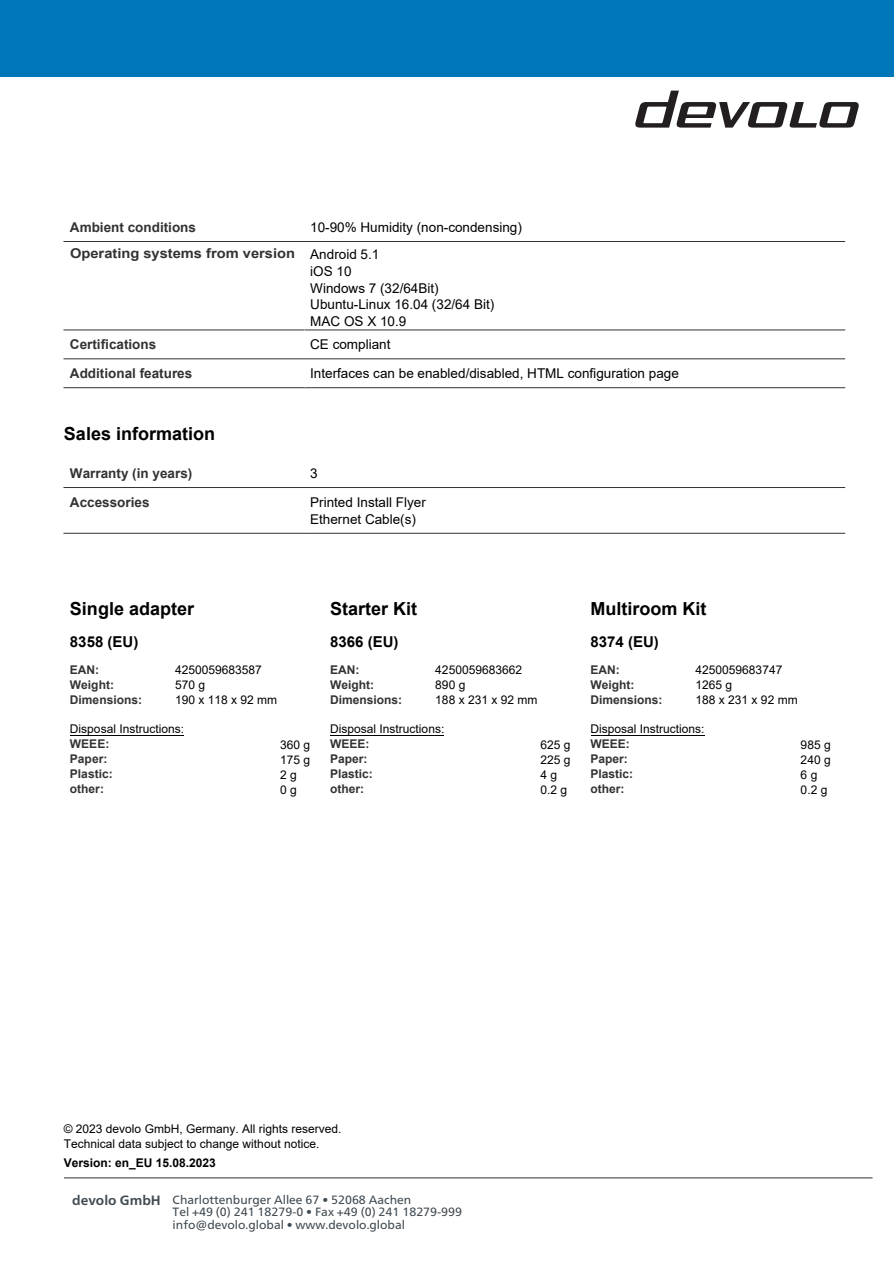
<style>
.page{position:relative;width:894px;height:1263px;background:#fff}
.page>*{position:absolute;margin:0;border:0;box-sizing:border-box;transform-origin:0 0}
.t1{font:700 18px "Arial";color:#000}
.t2{font:700 15px "Arial";color:#000}
.t3{font:13.5px/17.1px "Arial";color:#000}
.t4{font:700 13.5px "Arial";color:#333}
.t5{font:700 13.5px "Frutiger Neue LTW1 G";color:#404a51}
.t6{font:12px/15px "Arial";color:#000;text-align:justify}
.t7{font:700 12px/15px "Arial";color:#333}
.t8{font:12px/12.6px "Frutiger Neue LTW1 G";color:#404a51}
.t9{font:700 12px "Arial";color:#000}
.s1{font-weight:700;color:#333}
</style>
<div class="page">
<hr style="left:304px;top:533px;width:540px;height:1px;background:#333">
<hr style="left:64px;top:533px;width:240px;height:1px;background:#333">
<hr style="left:64px;top:487px;width:780px;height:1px;background:#333">
<hr style="left:304px;top:387px;width:540px;height:1px;background:#333">
<hr style="left:64px;top:387px;width:240px;height:1px;background:#333">
<hr style="left:64px;top:359px;width:780px;height:1px;background:#333">
<hr style="left:304px;top:330px;width:540px;height:1px;background:#333">
<hr style="left:64px;top:330px;width:240px;height:1px;background:#333">
<hr style="left:64px;top:241px;width:780px;height:1px;background:#333">
<hr style="left:70px;top:735px;width:114px;height:1px;background:#000">
<hr style="left:330px;top:735px;width:114px;height:1px;background:#000">
<hr style="left:590px;top:735px;width:114px;height:1px;background:#000">
<hr style="left:64px;top:1177px;width:808px;height:1px;background:#333">
<div style="left:0;top:0;width:893px;height:77px;background:#0076b8"></div>
<svg style="left:635px;top:91px;width:224px;height:37px"></svg>
<p class="t4" style="left:70px;top:222px;width:128px">Ambient conditions</p>
<p class="t3" style="left:310px;top:220px;width:213px">10-90% Humidity (non-condensing)</p>
<p class="t3" style="left:310px;top:246px;width:185px;text-indent:-240px"><span class="s1">Operating systems from version</span> Android 5.1<br>iOS 10<br>Windows 7 (32/64Bit)<br>Ubuntu-Linux 16.04 (32/64 Bit)<br>MAC OS X 10.9</p>
<p class="t4" style="left:70px;top:339px;width:88px">Certifications</p>
<p class="t3" style="left:310px;top:337px;width:82px">CE compliant</p>
<p class="t4" style="left:70px;top:368px;width:124px">Additional features</p>
<p class="t3" style="left:310px;top:366px;width:370px">Interfaces can be enabled/disabled, HTML configuration page</p>
<h1 class="t1" style="left:64px;top:427px;width:153px">Sales information</h1>
<p class="t4" style="left:70px;top:468px;width:124px">Warranty (in years)</p>
<p class="t3" style="left:310px;top:466px;width:9px">3</p>
<p class="t4" style="left:70px;top:497px;width:81px">Accessories</p>
<p class="t3" style="left:310px;top:495px;width:117px">Printed Install Flyer<br>Ethernet Cable(s)</p>
<h1 class="t1" style="left:70px;top:602px;width:126px">Single adapter</h1>
<h1 class="t1" style="left:330px;top:602px;width:89px">Starter Kit</h1>
<h1 class="t1" style="left:590px;top:602px;width:117px">Multiroom Kit</h1>
<p class="t2" style="left:70px;top:636px;width:70px">8358 (EU)</p>
<p class="t7" style="left:70px;top:663px;width:31px">EAN:</p>
<p class="t6" style="left:175px;top:663px;width:88px">4250059683587</p>
<p class="t7" style="left:70px;top:678px;width:45px">Weight:</p>
<p class="t6" style="left:175px;top:678px;width:32px">570 g</p>
<p class="t7" style="left:70px;top:693px;width:74px">Dimensions:</p>
<p class="t6" style="left:175px;top:693px;width:104px">190 x 118 x 92 mm</p>
<p class="t6" style="left:280px;top:738px;width:32px">360 g 175 g 2 g</p>
<p class="t2" style="left:330px;top:636px;width:70px">8366 (EU)</p>
<p class="t7" style="left:330px;top:663px;width:31px">EAN:</p>
<p class="t6" style="left:435px;top:663px;width:88px">4250059683662</p>
<p class="t7" style="left:330px;top:678px;width:45px">Weight:</p>
<p class="t6" style="left:435px;top:678px;width:32px">890 g</p>
<p class="t7" style="left:330px;top:693px;width:74px">Dimensions:</p>
<p class="t6" style="left:435px;top:693px;width:104px">188 x 231 x 92 mm</p>
<p class="t2" style="left:590px;top:636px;width:70px">8374 (EU)</p>
<p class="t7" style="left:590px;top:663px;width:31px">EAN:</p>
<p class="t6" style="left:695px;top:663px;width:88px">4250059683747</p>
<p class="t7" style="left:590px;top:678px;width:45px">Weight:</p>
<p class="t6" style="left:695px;top:678px;width:38px">1265 g</p>
<p class="t7" style="left:590px;top:693px;width:74px">Dimensions:</p>
<p class="t6" style="left:695px;top:693px;width:104px">188 x 231 x 92 mm</p>
<p class="t6" style="left:70px;top:721px;width:116px">Disposal Instructions:</p>
<p class="t7" style="left:70px;top:738px;width:44px">WEEE:<br>Paper:<br>Plastic: other:</p>
<p class="t6" style="left:330px;top:721px;width:116px">Disposal Instructions:</p>
<p class="t7" style="left:330px;top:736px;width:44px">WEEE:<br>Paper:<br>Plastic: other:</p>
<p class="t6" style="left:590px;top:721px;width:116px">Disposal Instructions:</p>
<p class="t7" style="left:590px;top:736px;width:44px">WEEE:<br>Paper:<br>Plastic: other:</p>
<p class="t6" style="left:540px;top:738px;width:32px">625 g 225 g 4 g</p>
<p class="t6" style="left:800px;top:738px;width:32px">985 g 240 g 6 g</p>
<p class="t6" style="left:280px;top:783px;width:18px">0 g</p>
<p class="t6" style="left:540px;top:783px;width:28px">0.2 g</p>
<p class="t6" style="left:800px;top:783px;width:28px">0.2 g</p>
<p class="t6" style="left:64px;top:1122px;width:279px">© 2023 devolo GmbH, Germany. All rights reserved.<br>Technical data subject to change without notice.</p>
<p class="t9" style="left:64px;top:1158px;width:154px">Version: en_EU 15.08.2023</p>
<p class="t8" style="left:172px;top:1194px;width:291px">Charlottenburger Allee 67 • 52068 Aachen<br>Tel +49 (0) 241 18279-0 • Fax +49 (0) 241 18279-999 info@devolo.global • www.devolo.global</p>
<p class="t5" style="left:72px;top:1195px;width:90px">devolo GmbH</p>
</div>
